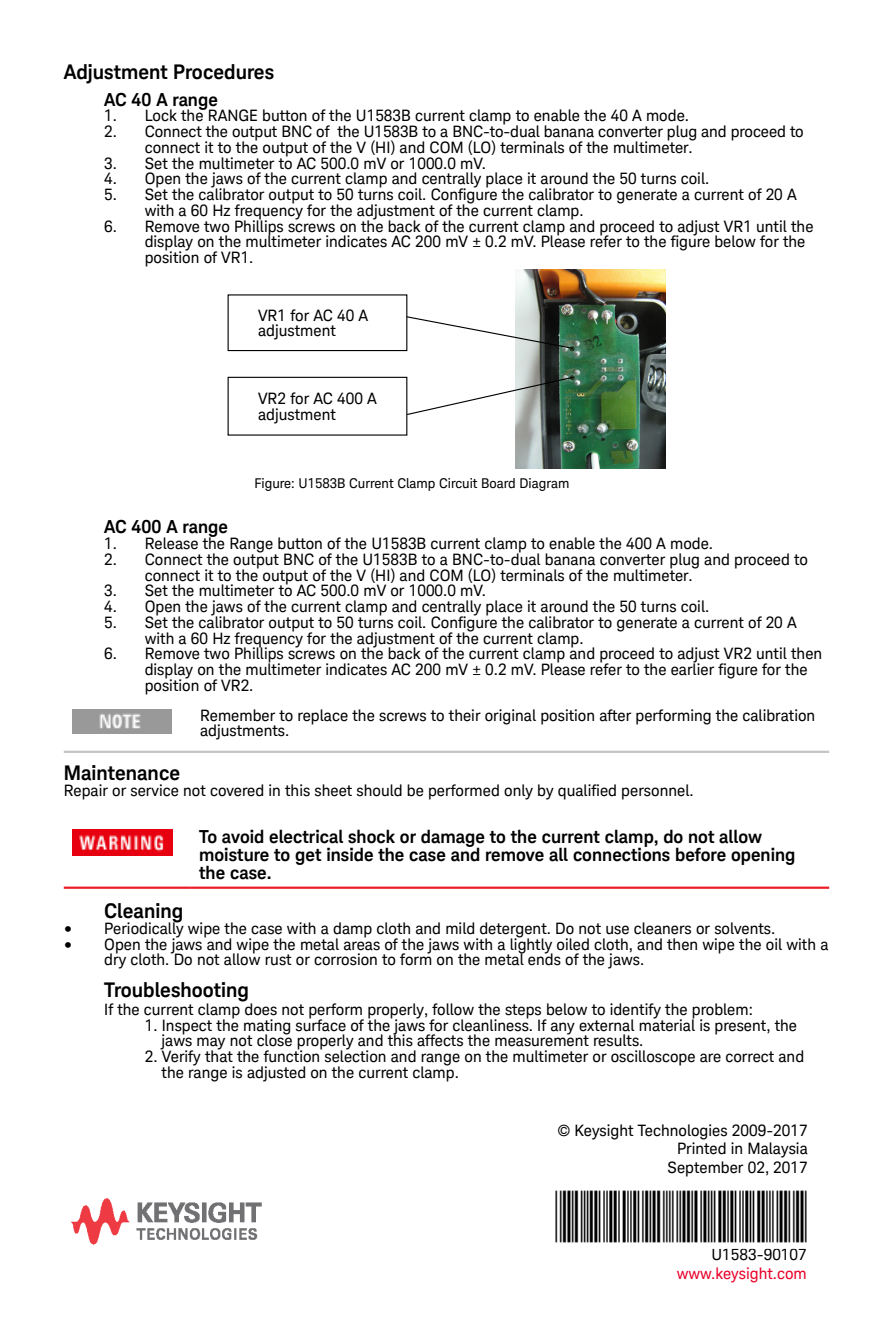
<style>
.page{position:relative;width:893px;height:1340px;background:#fff}
.page>*{position:absolute;margin:0;border:0;box-sizing:border-box;transform-origin:0 0}
.t1{font:700 20.25px "Keysight Sans";color:#000}
.t2{font:700 18px/18px "Keysight Sans";color:#000}
.t3{font:15.75px/15.8px "Keysight Sans";color:#000}
.t4{font:15.75px "Keysight Sans";color:#e90029}
.t5{font:13.5px "Keysight Sans";color:#000}
.s1{font-family:"Verdana"}
</style>
<div class="page">
<hr style="left:64px;top:750px;width:127px;height:3px;background:#c2c4c6">
<hr style="left:191px;top:750px;width:638px;height:3px;background:#c2c4c6">
<img style="left:73px;top:709px;width:98px;height:24px">
<hr style="left:64px;top:886px;width:126px;height:2px;background:#ed1d24">
<hr style="left:190px;top:886px;width:639px;height:2px;background:#ed1d24">
<img style="left:73px;top:829px;width:99px;height:26px">
<div style="left:228px;top:294px;width:179px;height:57px;border:1px solid #000"></div>
<div style="left:228px;top:377px;width:179px;height:58px;border:1px solid #000"></div>
<img style="left:516px;top:269px;width:149px;height:199px">
<svg style="left:405px;top:315px;width:169px;height:35px"></svg>
<svg style="left:406px;top:376px;width:168px;height:40px"></svg>
<img style="left:71px;top:1198px;width:191px;height:47px">
<img style="left:555px;top:1190px;width:252px;height:52px">
<p class="t1" style="left:64px;top:59px;width:212px">Adjustment Procedures</p>
<p class="t2" style="left:104px;top:90px;width:115px">AC 40 A range</p>
<p class="t3" style="left:104px;top:108px;width:586px">1. Lock the RANGE button of the U1583B current clamp to enable the 40 A mode.</p>
<p class="t3" style="left:145px;top:124px;width:660px;text-indent:-40px">2. Connect the output BNC of the U1583B to a BNC-to-dual banana converter plug and proceed to connect it to the output of the V (HI) and COM (LO) terminals of the multimeter.</p>
<p class="t3" style="left:104px;top:155px;width:383px">3. Set the multimeter to AC 500.0 mV or 1000.0 mV.</p>
<p class="t3" style="left:104px;top:171px;width:607px">4. Open the jaws of the current clamp and centrally place it around the 50 turns coil.</p>
<p class="t3" style="left:145px;top:187px;width:654px;text-indent:-40px">5. Set the calibrator output to 50 turns coil. Configure the calibrator to generate a current of 20 A with a 60 Hz frequency for the adjustment of the current clamp.</p>
<p class="t3" style="left:145px;top:218px;width:670px;text-indent:-40px">6. Remove two Phillips screws on the back of the current clamp and proceed to adjust VR1 until the display on the multimeter indicates AC 200 mV ± 0.2 mV. Please refer to the figure below for the position of VR1.</p>
<p class="t3" style="left:258px;top:307px;width:112px">VR1 for AC 40 A adjustment</p>
<p class="t3" style="left:258px;top:390px;width:120px">VR2 for AC 400 A adjustment</p>
<p class="t5" style="left:255px;top:475px;width:316px">Figure: U1583B Current Clamp Circuit Board Diagram</p>
<p class="t2" style="left:104px;top:517px;width:125px">AC 400 A range</p>
<p class="t3" style="left:104px;top:535px;width:610px">1. Release the Range button of the U1583B current clamp to enable the 400 A mode.</p>
<p class="t3" style="left:145px;top:551px;width:665px;text-indent:-40px">2. Connect the output BNC of the U1583B to a BNC-to-dual banana converter plug and proceed to connect it to the output of the V (HI) and COM (LO) terminals of the multimeter.</p>
<p class="t3" style="left:104px;top:583px;width:383px">3. Set the multimeter to AC 500.0 mV or 1000.0 mV.</p>
<p class="t3" style="left:104px;top:598px;width:607px">4. Open the jaws of the current clamp and centrally place it around the 50 turns coil.</p>
<p class="t3" style="left:145px;top:614px;width:654px;text-indent:-40px">5. Set the calibrator output to 50 turns coil. Configure the calibrator to generate a current of 20 A with a 60 Hz frequency for the adjustment of the current clamp.</p>
<p class="t3" style="left:145px;top:646px;width:679px;text-indent:-40px">6. Remove two Phillips screws on the back of the current clamp and proceed to adjust VR2 until then display on the multimeter indicates AC 200 mV ± 0.2 mV. Please refer to the earlier figure for the position of VR2.</p>
<p class="t3" style="left:200px;top:707px;width:617px">Remember to replace the screws to their original position after performing the calibration adjustments.</p>
<p class="t1" style="left:64px;top:760px;width:118px">Maintenance</p>
<p class="t3" style="left:64px;top:782px;width:631px">Repair or service not covered in this sheet should be performed only by qualified personnel.</p>
<p class="t2" style="left:199px;top:827px;width:598px">To avoid electrical shock or damage to the current clamp, do not allow moisture to get inside the case and remove all connections before opening the case.</p>
<p class="t1" style="left:104px;top:898px;width:80px">Cleaning</p>
<p class="t3" style="left:64px;top:920px;width:713px"><span class="s1">•</span> Periodically wipe the case with a damp cloth and mild detergent. Do not use cleaners or solvents.</p>
<p class="t3" style="left:104px;top:936px;width:726px;text-indent:-40px"><span class="s1">•</span> Open the jaws and wipe the metal areas of the jaws with a lightly oiled cloth, and then wipe the oil with a dry cloth. Do not allow rust or corrosion to form on the metal ends of the jaws.</p>
<p class="t1" style="left:104px;top:977px;width:146px">Troubleshooting</p>
<p class="t3" style="left:104px;top:1001px;width:650px">If the current clamp does not perform properly, follow the steps below to identify the problem:</p>
<p class="t3" style="left:162px;top:1017px;width:637px;text-indent:-17px">1. Inspect the mating surface of the jaws for cleanliness. If any external material is present, the jaws may not close properly and this affects the measurement results.</p>
<p class="t3" style="left:162px;top:1048px;width:644px;text-indent:-17px">2. Verify that the function selection and range on the multimeter or oscilloscope are correct and the range is adjusted on the current clamp.</p>
<p class="t3" style="left:558px;top:1120px;width:251px;line-height:18.9px;text-align:right">© Keysight Technologies 2009-2017<br>Printed in Malaysia<br>September 02, 2017</p>
<p class="t3" style="left:711px;top:1246px;width:97px">U1583-90107</p>
<p class="t4" style="left:677px;top:1264px;width:132px">www.keysight.com</p>
</div>
